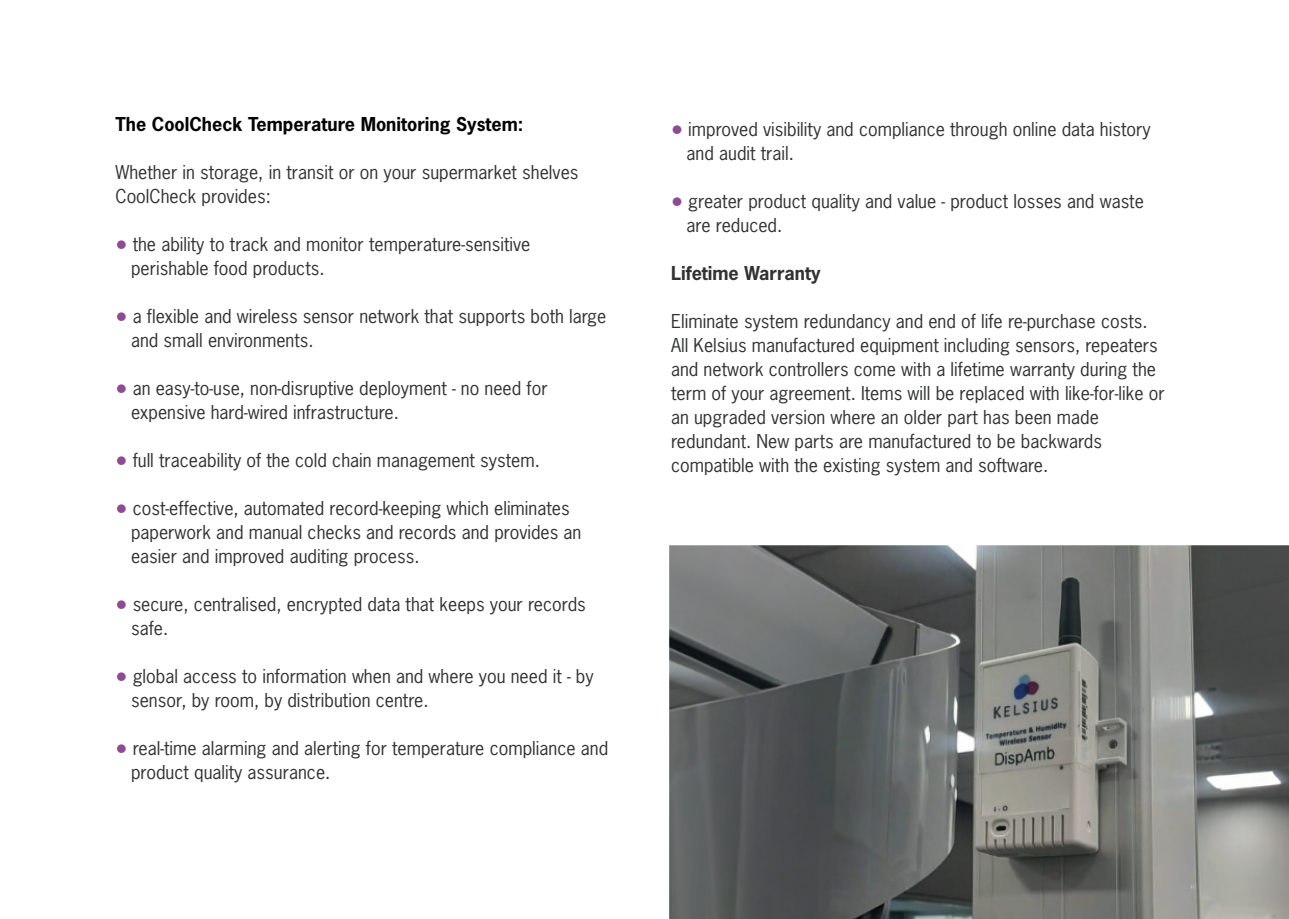
<style>
.page{position:relative;width:1289px;height:919px;background:#fff}
.page>*{position:absolute;margin:0;border:0;box-sizing:border-box;transform-origin:0 0}
.t1{font:18px/24px "News Gothic Std";color:#313232}
.t2{font:700 18px "News Gothic Std";color:#040503}
.t3{font:700 18px "News Gothic Std";color:#313232}
.s1{font-size:24px;color:#8c4b92}
</style>
<div class="page">
<img style="left:669px;top:545px;width:619px;height:373px">
<p class="t2" style="left:115px;top:112px;width:409px">The CoolCheck Temperature Monitoring System:</p>
<p class="t1" style="left:115px;top:160px;width:464px">Whether in storage, in transit or on your supermarket shelves<br>CoolCheck provides:</p>
<p class="t1" style="left:131px;top:232px;width:401px;text-indent:-16px"><span class="s1">•</span> the ability to track and monitor temperature-sensitive perishable food products.</p>
<p class="t1" style="left:131px;top:304px;width:477px;text-indent:-16px"><span class="s1">•</span> a flexible and wireless sensor network that supports both large and small environments.</p>
<p class="t1" style="left:131px;top:376px;width:418px;text-indent:-16px"><span class="s1">•</span> an easy-to-use, non-disruptive deployment - no need for expensive hard-wired infrastructure.</p>
<p class="t1" style="left:115px;top:448px;width:426px"><span class="s1">•</span> full traceability of the cold chain management system.</p>
<p class="t1" style="left:131px;top:496px;width:452px;text-indent:-16px"><span class="s1">•</span> cost-effective, automated record-keeping which eliminates paperwork and manual checks and records and provides an easier and improved auditing process.</p>
<p class="t1" style="left:131px;top:592px;width:456px;text-indent:-16px"><span class="s1">•</span> secure, centralised, encrypted data that keeps your records safe.</p>
<p class="t1" style="left:131px;top:664px;width:464px;text-indent:-16px"><span class="s1">•</span> global access to information when and where you need it - by sensor, by room, by distribution centre.</p>
<p class="t1" style="left:131px;top:736px;width:478px;text-indent:-16px"><span class="s1">•</span> real-time alarming and alerting for temperature compliance and product quality assurance.</p>
<p class="t1" style="left:686px;top:117px;width:465px;text-indent:-16px"><span class="s1">•</span> improved visibility and compliance through online data history and audit trail.</p>
<p class="t1" style="left:686px;top:189px;width:459px;text-indent:-16px"><span class="s1">•</span> greater product quality and value - product losses and waste are reduced.</p>
<p class="t3" style="left:671px;top:261px;width:151px">Lifetime Warranty</p>
<p class="t1" style="left:671px;top:309px;width:495px">Eliminate system redundancy and end of life re-purchase costs.<br>All Kelsius manufactured equipment including sensors, repeaters and network controllers come with a lifetime warranty during the term of your agreement. Items will be replaced with like-for-like or an upgraded version where an older part has been made redundant. New parts are manufactured to be backwards compatible with the existing system and software.</p>
</div>
